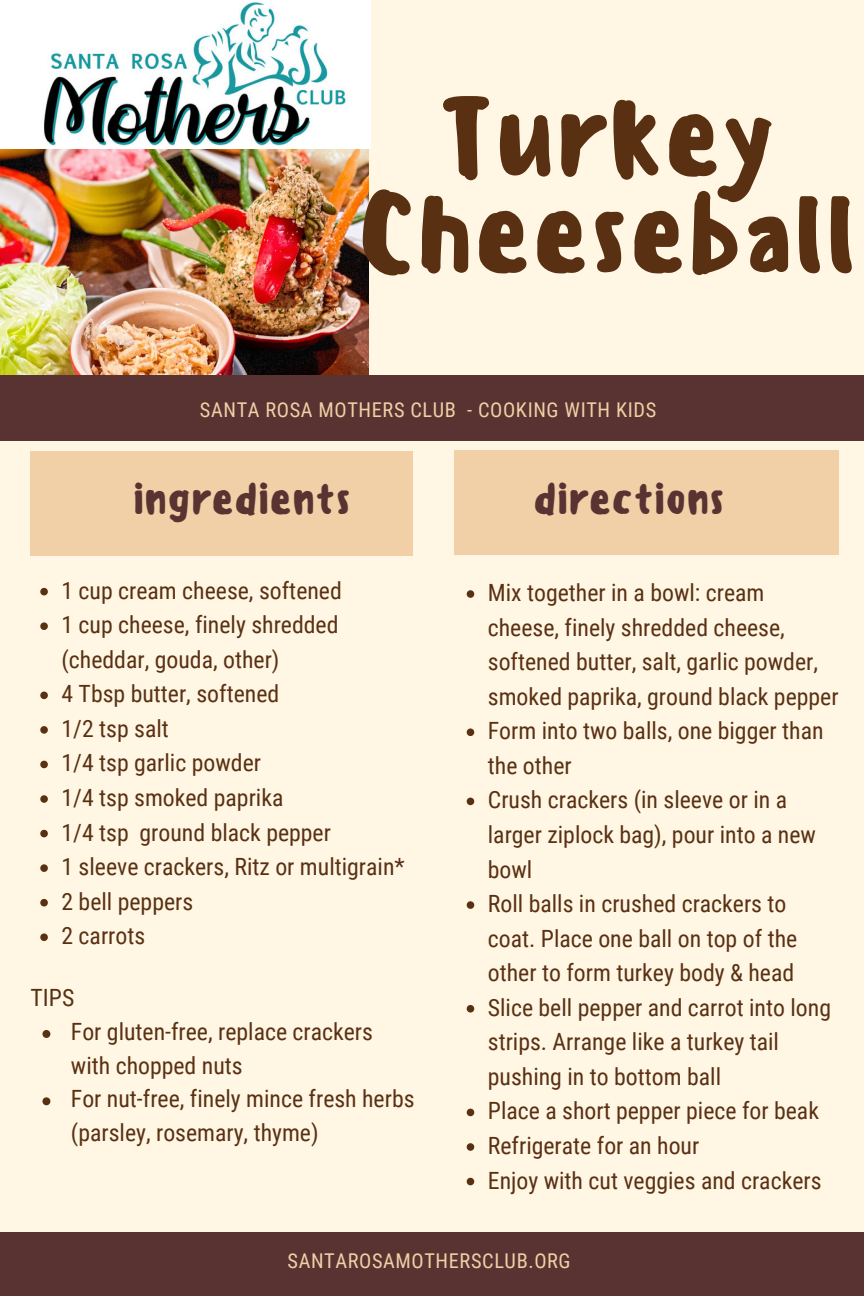
<style>
.page{position:relative;width:864px;height:1296px;background:#fff7e4}
.page>*{position:absolute;margin:0;border:0;box-sizing:border-box;transform-origin:0 0}
.t1{font:500 108.6px/96.6px "Sensei";color:#5a3013;text-align:center}
.t2{font:500 42.3px "Sensei";color:#593331}
.t3{font:23.7px/34.5px "Roboto Condensed";color:#5a3013}
.t4{font:20.4px "Roboto Condensed";letter-spacing:.03em;color:#f1cfa7}
</style>
<div class="page">
<img style="left:0;top:148px;width:369px;height:228px">
<div style="left:31px;top:452px;width:382px;height:103px;background:#f1cfa7"></div>
<div style="left:0;top:1232px;width:864px;height:64px;background:#593331"></div>
<div style="left:454px;top:451px;width:385px;height:103px;background:#f1cfa7"></div>
<div style="left:0;top:376px;width:864px;height:65px;background:#593331"></div>
<img style="left:0;top:0;width:370px;height:148px">
<svg style="left:40px;top:588px;width:8px;height:7px"></svg>
<svg style="left:40px;top:622px;width:8px;height:8px"></svg>
<svg style="left:40px;top:692px;width:8px;height:7px"></svg>
<svg style="left:40px;top:726px;width:8px;height:8px"></svg>
<svg style="left:40px;top:761px;width:8px;height:7px"></svg>
<svg style="left:40px;top:795px;width:8px;height:8px"></svg>
<svg style="left:40px;top:830px;width:8px;height:7px"></svg>
<svg style="left:40px;top:864px;width:8px;height:8px"></svg>
<svg style="left:40px;top:899px;width:8px;height:7px"></svg>
<svg style="left:40px;top:933px;width:8px;height:8px"></svg>
<svg style="left:467px;top:590px;width:7px;height:8px"></svg>
<svg style="left:467px;top:728px;width:7px;height:8px"></svg>
<svg style="left:467px;top:798px;width:7px;height:7px"></svg>
<svg style="left:467px;top:901px;width:7px;height:8px"></svg>
<svg style="left:467px;top:1005px;width:7px;height:8px"></svg>
<svg style="left:467px;top:1109px;width:7px;height:7px"></svg>
<svg style="left:467px;top:1143px;width:7px;height:8px"></svg>
<svg style="left:467px;top:1178px;width:7px;height:7px"></svg>
<svg style="left:42px;top:1030px;width:8px;height:8px"></svg>
<svg style="left:42px;top:1097px;width:8px;height:8px"></svg>
<h1 class="t1" style="left:357px;top:89px;width:501px">Turkey<br>Cheeseball</h1>
<p class="t4" style="left:200px;top:398px;width:458px">SANTA ROSA MOTHERS CLUB - COOKING WITH KIDS</p>
<h2 class="t2" style="left:133px;top:473px;width:220px">ingredients</h2>
<h2 class="t2" style="left:533px;top:473px;width:193px">directions</h2>
<p class="t3" style="left:61px;top:573px;width:345px">1 cup cream cheese, softened<br>1 cup cheese, finely shredded (cheddar, gouda, other)<br>4 Tbsp butter, softened<br>1/2 tsp salt<br>1/4 tsp garlic powder<br>1/4 tsp smoked paprika<br>1/4 tsp ground black pepper<br>1 sleeve crackers, Ritz or multigrain*<br>2 bell peppers<br>2 carrots</p>
<p class="t3" style="left:488px;top:576px;width:352px">Mix together in a bowl: cream cheese, finely shredded cheese, softened butter, salt, garlic powder, smoked paprika, ground black pepper<br>Form into two balls, one bigger than the other<br>Crush crackers (in sleeve or in a larger ziplock bag), pour into a new bowl<br>Roll balls in crushed crackers to coat. Place one ball on top of the other to form turkey body &amp; head<br>Slice bell pepper and carrot into long strips. Arrange like a turkey tail pushing in to bottom ball<br>Place a short pepper piece for beak<br>Refrigerate for an hour<br>Enjoy with cut veggies and crackers</p>
<p class="t3" style="left:31px;top:981px;width:45px">TIPS</p>
<p class="t3" style="left:71px;top:1015px;width:345px;line-height:33.6px">For gluten-free, replace crackers with chopped nuts<br>For nut-free, finely mince fresh herbs (parsley, rosemary, thyme)</p>
<p class="t4" style="left:288px;top:1250px;width:285px">SANTAROSAMOTHERSCLUB.ORG</p>
</div>
